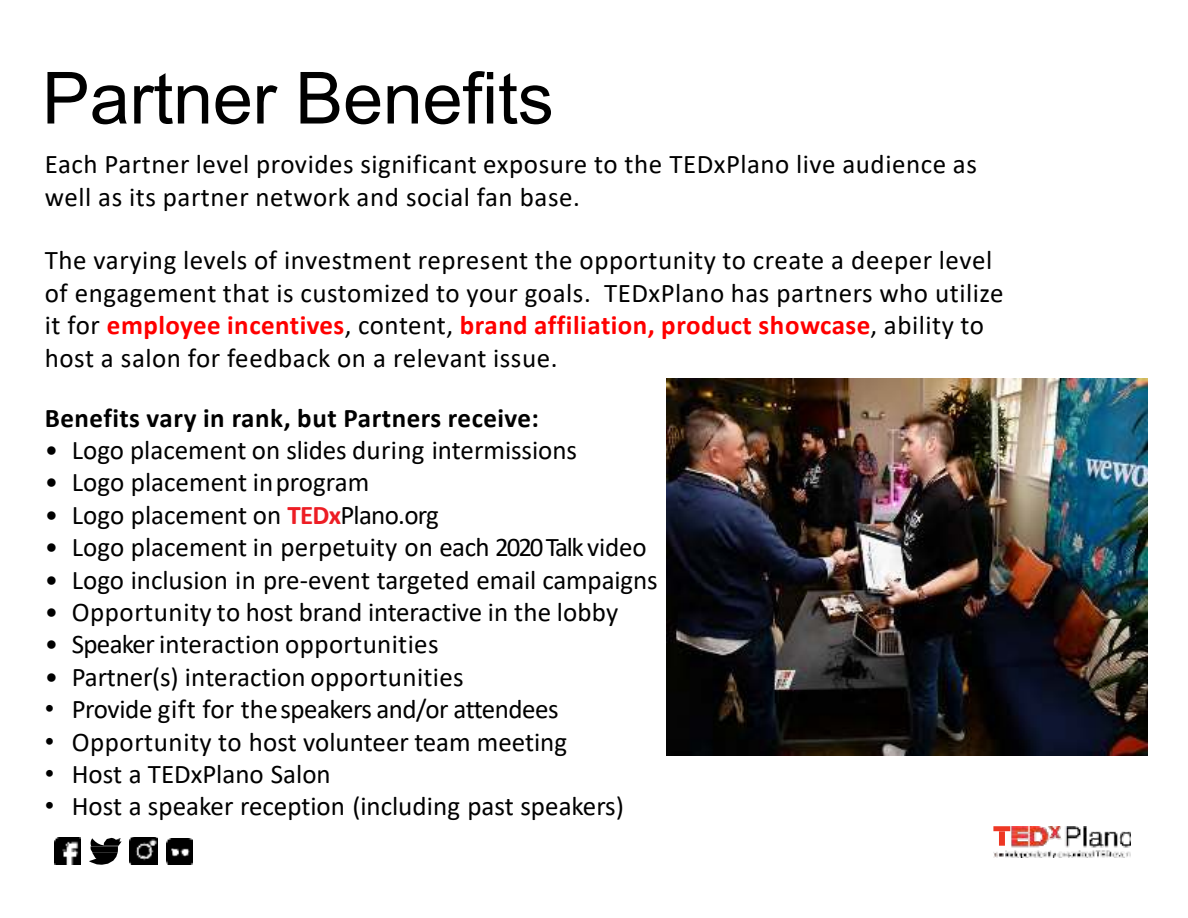
<style>
.page{position:relative;width:1188px;height:918px;background:#fff}
.page>*{position:absolute;margin:0;border:0;box-sizing:border-box;transform-origin:0 0}
.t1{font:72px "Arial";letter-spacing:-.005em;color:#000}
.t2{font:27px/32.4px "Calibri";letter-spacing:.005em;color:#000}
.t3{font:27px "Calibri";letter-spacing:-.02em;color:#000}
.t4{font:700 27px "Calibri";letter-spacing:.02em;color:#000}
.s1{font-weight:700;color:#f00}
.s2{font-weight:700;color:#ed1d24}
.s3{font-family:"Arial"}
</style>
<div class="page">
<img style="left:54px;top:838px;width:27px;height:27px">
<img style="left:166px;top:838px;width:26px;height:26px">
<img style="left:130px;top:837px;width:27px;height:28px">
<svg style="left:89px;top:838px;width:33px;height:27px"></svg>
<img style="left:994px;top:826px;width:136px;height:32px">
<div style="left:999px;top:831px;width:6px;height:15px;background:#ee3724"></div>
<div style="left:993px;top:826px;width:17px;height:5px;background:#ee3724"></div>
<img style="left:666px;top:378px;width:482px;height:378px">
<h1 class="t1" style="left:42px;top:71px;width:513px">Partner Benefits</h1>
<p class="t2" style="left:45px;top:150px;width:934px">Each Partner level provides significant exposure to the TEDxPlano live audience as well as its partner network and social fan base.</p>
<p class="t2" style="left:45px;top:246px;width:960px">The varying levels of investment represent the opportunity to create a deeper level of engagement that is customized to your goals. TEDxPlano has partners who utilize it for <span class="s1">employee incentives</span>, content, <span class="s1">brand affiliation, product showcase</span>, ability to host a salon for feedback on a relevant issue.</p>
<p class="t4" style="left:45px;top:408px;width:496px">Benefits vary in rank, but Partners receive:</p>
<p class="t2" style="left:45px;top:435px;width:534px">• Logo placement on slides during intermissions</p>
<p class="t2" style="left:45px;top:468px;width:326px">• Logo placement inprogram</p>
<p class="t2" style="left:45px;top:500px;width:396px">• Logo placement on <span class="s2">TEDx</span>Plano.org</p>
<p class="t2" style="left:45px;top:533px;width:603px">• Logo placement in perpetuity on each 2020Talk video</p>
<p class="t2" style="left:45px;top:565px;width:614px">• Logo inclusion in pre-event targeted email campaigns</p>
<p class="t2" style="left:45px;top:597px;width:575px">• Opportunity to host brand interactive in the lobby</p>
<p class="t2" style="left:45px;top:630px;width:395px">• Speaker interaction opportunities</p>
<p class="t2" style="left:45px;top:662px;width:420px">• Partner(s) interaction opportunities</p>
<p class="t3" style="left:45px;top:699px;width:515px"><span class="s3">•</span> Provide gift for thespeakers and/or attendees</p>
<p class="t2" style="left:45px;top:727px;width:524px"><span class="s3">•</span> Opportunity to host volunteer team meeting</p>
<p class="t2" style="left:45px;top:759px;width:287px"><span class="s3">•</span> Host a TEDxPlano Salon</p>
<p class="t2" style="left:45px;top:792px;width:581px"><span class="s3">•</span> Host a speaker reception (including past speakers)</p>
</div>
